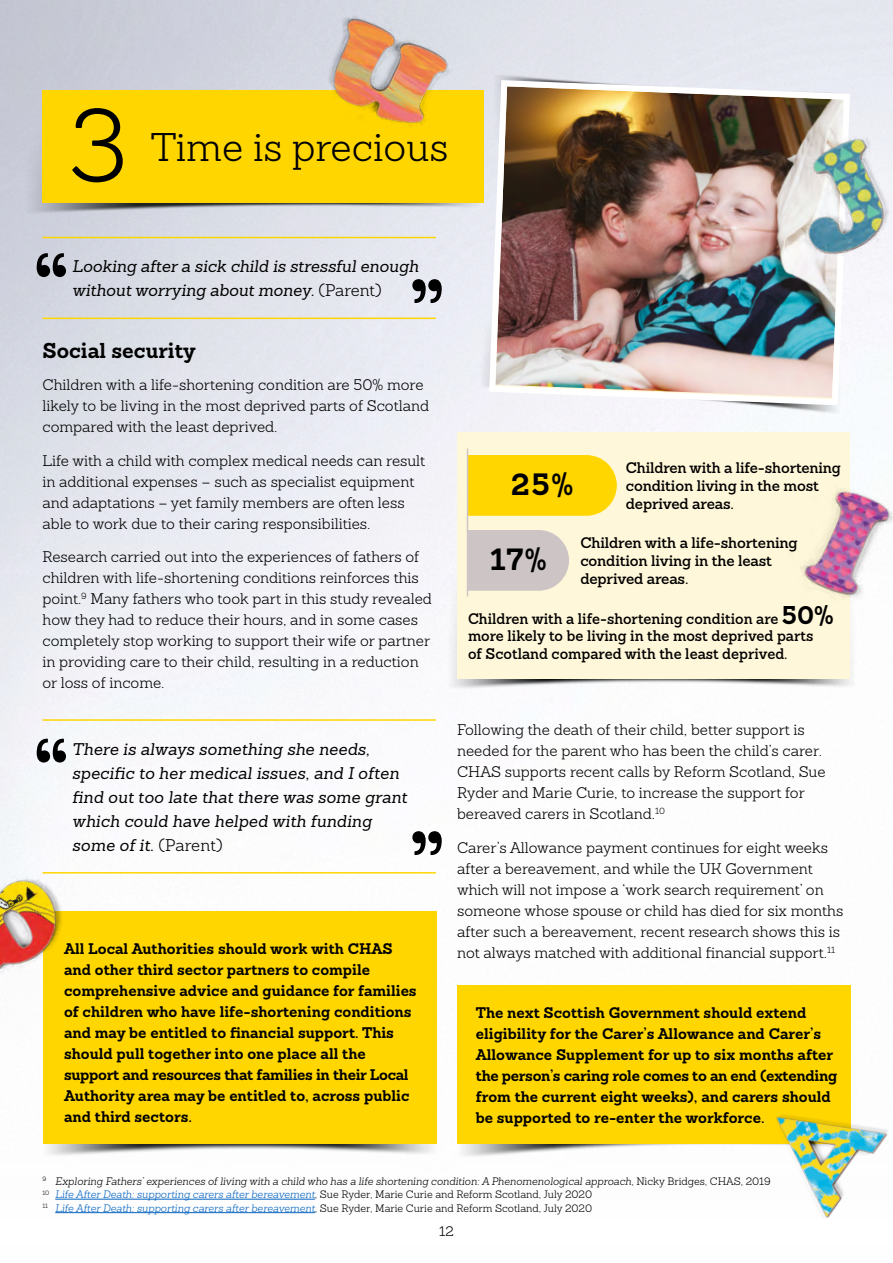
<style>
.page{position:relative;width:893px;height:1263px;background:#fff}
.page>*{position:absolute;margin:0;border:0;box-sizing:border-box;transform-origin:0 0}
.t1{font:300 101.7px "Sanchez";color:#000}
.t2{font:300 39px "Sanchez";color:#000}
.t3{font:700 29.85px "Sanchez";color:#000}
.t4{font:700 21px "Sanchez";color:#000}
.t5{font:italic 16.5px/24px "Sanchez";letter-spacing:.01em;color:#000}
.t6{font:300 15px/21px "Sanchez";color:#000}
.t7{font:700 15px/21px "Sanchez";color:#000}
.t8{font:600 15px/18px "Sanchez";letter-spacing:-.01em;color:#000}
.t9{font:300 13.5px "Sanchez";color:#000}
.t10{font:300 10.5px/13.5px "Sanchez";color:#000}
.s1{font-weight:300;font-style:normal}
.s2{font-weight:700;font-size:24.9px}
.s3{font-style:italic}
.s4{font-style:italic;color:#0563c1}
</style>
<div class="page">
<img style="left:0;top:0;width:893px;height:1214px">
<img style="left:29px;top:993px;width:410px;height:184px">
<div style="left:43px;top:911px;width:394px;height:233px;background:#ffd600"></div>
<img style="left:439px;top:984px;width:440px;height:196px">
<div style="left:457px;top:986px;width:394px;height:158px;background:#ffd600"></div>
<img style="left:0;top:101px;width:486px;height:137px">
<div style="left:42px;top:91px;width:442px;height:112px;background:#ffd600"></div>
<img style="left:461px;top:279px;width:395px;height:146px">
<div style="left:484px;top:63px;width:372px;height:134px;background:#e5e7ef"></div>
<img style="left:486px;top:77px;width:367px;height:331px">
<img style="left:428px;top:524px;width:436px;height:179px">
<div style="left:457px;top:432px;width:393px;height:247px;background:#fff7d9"></div>
<svg style="left:468px;top:455px;width:149px;height:61px;background:#fed70b"></svg>
<svg style="left:468px;top:530px;width:101px;height:61px;background:#d0c7c6"></svg>
<hr style="left:467px;top:449px;width:1px;height:147px;background:#cdc4c5">
<hr style="left:55px;top:1199px;width:260px;height:1px;background:#0563c1">
<hr style="left:55px;top:1212px;width:260px;height:1px;background:#0563c1">
<hr style="left:43px;top:237px;width:393px;height:1px;background:#ffd600">
<hr style="left:43px;top:318px;width:393px;height:1px;background:#ffd600">
<svg style="left:37px;top:253px;width:29px;height:24px"></svg>
<svg style="left:412px;top:279px;width:30px;height:24px"></svg>
<hr style="left:43px;top:719px;width:393px;height:2px;background:#ffd600">
<hr style="left:43px;top:872px;width:393px;height:1px;background:#ffd600">
<svg style="left:37px;top:739px;width:29px;height:23px"></svg>
<svg style="left:412px;top:831px;width:30px;height:24px"></svg>
<img style="left:699px;top:1029px;width:194px;height:189px">
<img style="left:732px;top:89px;width:161px;height:211px">
<img style="left:269px;top:0;width:221px;height:185px">
<img style="left:801px;top:435px;width:92px;height:209px">
<img style="left:0;top:801px;width:116px;height:202px">
<h1 class="t1" style="left:68px;top:82px;width:62px">3</h1>
<h2 class="t2" style="left:151px;top:122px;width:299px">Time is precious</h2>
<p class="t5" style="left:72px;top:254px;width:348px">Looking after a sick child is stressful enough without worrying about money. <span class="s1">(Parent)</span></p>
<h3 class="t4" style="left:43px;top:337px;width:155px">Social security</h3>
<p class="t6" style="left:43px;top:374px;width:388px">Children with a life-shortening condition are 50% more likely to be living in the most deprived parts of Scotland compared with the least deprived.</p>
<p class="t6" style="left:43px;top:450px;width:384px">Life with a child with complex medical needs can result in additional expenses – such as specialist equipment and adaptations – yet family members are often less able to work due to their caring responsibilities.</p>
<p class="t6" style="left:43px;top:547px;width:391px">Research carried out into the experiences of fathers of children with life-shortening conditions reinforces this point.<sup>9</sup> Many fathers who took part in this study revealed how they had to reduce their hours, and in some cases completely stop working to support their wife or partner in providing care to their child, resulting in a reduction or loss of income.</p>
<p class="t5" style="left:72px;top:737px;width:336px">There is always something she needs, specific to her medical issues, and I often find out too late that there was some grant which could have helped with funding some of it. <span class="s1">(Parent)</span></p>
<p class="t7" style="left:64px;top:938px;width:354px">All Local Authorities should work with CHAS and other third sector partners to compile comprehensive advice and guidance for families of children who have life‑shortening conditions and may be entitled to financial support. This should pull together into one place all the support and resources that families in their Local Authority area may be entitled to, across public and third sectors.</p>
<h3 class="t3" style="left:511px;top:464px;width:64px">25%</h3>
<p class="t8" style="left:626px;top:459px;width:217px">Children with a life-shortening condition living in the most deprived areas.</p>
<h3 class="t3" style="left:490px;top:539px;width:58px">17%</h3>
<p class="t8" style="left:580px;top:533px;width:219px">Children with a life-shortening condition living in the least deprived areas.</p>
<p class="t8" style="left:468px;top:610px;width:367px;line-height:17.4px">Children with a life-shortening condition are <span class="s2">50% </span>more likely to be living in the most deprived parts<br>of Scotland compared with the least deprived.</p>
<p class="t6" style="left:457px;top:719px;width:370px">Following the death of their child, better support is needed for the parent who has been the child’s carer.<br>CHAS supports recent calls by Reform Scotland, Sue Ryder and Marie Curie, to increase the support for bereaved carers in Scotland.<sup>10</sup></p>
<p class="t6" style="left:457px;top:837px;width:388px">Carer’s Allowance payment continues for eight weeks after a bereavement, and while the UK Government which will not impose a ‘work search requirement’ on someone whose spouse or child has died for six months after such a bereavement, recent research shows this is not always matched with additional financial support.<sup>11</sup></p>
<p class="t7" style="left:476px;top:1002px;width:363px">The next Scottish Government should extend eligibility for the Carer’s Allowance and Carer’s Allowance Supplement for up to six months after the person’s caring role comes to an end (extending from the current eight weeks), and carers should be supported to re-enter the workforce.</p>
<p class="t10" style="left:43px;top:1174px;width:730px"><sup>9</sup> <span class="s3">Exploring Fathers’ experiences of living with a child who has a life shortening condition: A Phenomenological approach</span>, Nicky Bridges, CHAS, 2019<br><sup>10</sup> <span class="s4">Life After Death: supporting carers after bereavement</span>, Sue Ryder, Marie Curie and Reform Scotland, July 2020<br><sup>11</sup> <span class="s4">Life After Death: supporting carers after bereavement</span>, Sue Ryder, Marie Curie and Reform Scotland, July 2020</p>
<p class="t9" style="left:439px;top:1223px;width:16px">12</p>
</div>
